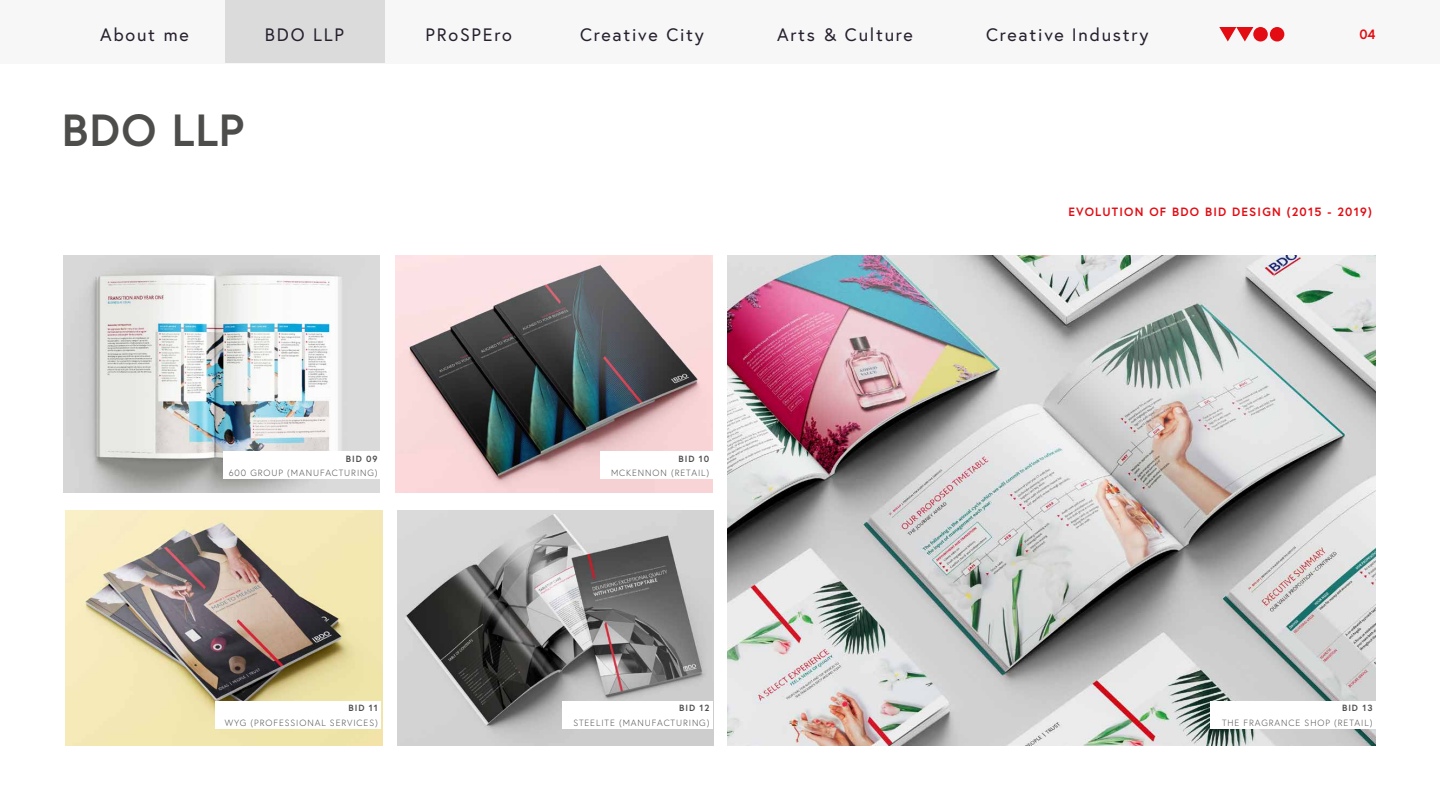
<style>
.page{position:relative;width:1440px;height:810px;background:#fff}
.page>*{position:absolute;margin:0;border:0;box-sizing:border-box;transform-origin:0 0}
.t1{font:700 45px "Europa";letter-spacing:.025em;color:#4d4d4c}
.t2{font:18px "Europa";letter-spacing:.1em;color:#271f2e}
.t3{font:700 13.5px "Europa";color:#e30c13}
.t4{font:700 12px "Europa";letter-spacing:.1em;color:#e30c13}
.t5{font:300 9px "Europa";letter-spacing:.1em;color:#4d4d4c}
.t6{font:700 9px "Europa";letter-spacing:.1em;color:#4d4d4c}
</style>
<div class="page">
<div style="left:0;top:0;width:1440px;height:64px;background:#f7f7f7"></div>
<svg style="left:1219px;top:27px;width:34px;height:15px"></svg>
<div style="left:1253px;top:27px;width:15px;height:15px;background:#e30c13;border-radius:50%"></div>
<div style="left:1270px;top:27px;width:14px;height:15px;background:#e30c13;border-radius:50%"></div>
<img style="left:63px;top:255px;width:317px;height:237px">
<img style="left:396px;top:255px;width:316px;height:237px">
<img style="left:397px;top:511px;width:317px;height:234px">
<img style="left:66px;top:511px;width:316px;height:234px">
<div style="left:223px;top:452px;width:158px;height:27px;background:#fff"></div>
<div style="left:600px;top:452px;width:112px;height:27px;background:#fff"></div>
<div style="left:562px;top:701px;width:150px;height:28px;background:#fff"></div>
<div style="left:215px;top:701px;width:166px;height:28px;background:#fff"></div>
<img style="left:728px;top:255px;width:647px;height:490px">
<div style="left:1210px;top:701px;width:166px;height:28px;background:#fff"></div>
<div style="left:225px;top:0;width:160px;height:63px;background:#dbdbdb"></div>
<h2 class="t2" style="left:100px;top:23px;width:90px">About me</h2>
<h2 class="t2" style="left:425px;top:23px;width:88px">PRoSPEro</h2>
<h2 class="t2" style="left:580px;top:23px;width:125px">Creative City</h2>
<h2 class="t2" style="left:777px;top:23px;width:137px">Arts &amp; Culture</h2>
<h2 class="t2" style="left:986px;top:23px;width:164px">Creative Industry</h2>
<h3 class="t3" style="left:1359px;top:25px;width:18px">04</h3>
<h2 class="t2" style="left:265px;top:23px;width:80px">BDO LLP</h2>
<h1 class="t1" style="left:62px;top:100px;width:184px">BDO LLP</h1>
<p class="t6" style="left:346px;top:452px;width:33px">BID 09</p>
<p class="t5" style="left:229px;top:467px;width:150px">600 GROUP (MANUFACTURING)</p>
<p class="t6" style="left:349px;top:702px;width:31px">BID 11</p>
<p class="t5" style="left:225px;top:717px;width:155px">WYG (PROFESSIONAL SERVICES)</p>
<p class="t6" style="left:679px;top:452px;width:32px">BID 10</p>
<p class="t5" style="left:611px;top:467px;width:100px">MCKENNON (RETAIL)</p>
<p class="t6" style="left:679px;top:702px;width:32px">BID 12</p>
<p class="t5" style="left:573px;top:717px;width:138px">STEELITE (MANUFACTURING)</p>
<h3 class="t4" style="left:1068px;top:204px;width:305px">EVOLUTION OF BDO BID DESIGN (2015 - 2019)</h3>
<p class="t6" style="left:1342px;top:702px;width:32px">BID 13</p>
<p class="t5" style="left:1222px;top:717px;width:152px">THE FRAGRANCE SHOP (RETAIL)</p>
<p class="t6" style="left:1339px;top:702px;width:34px">BID 04</p>
<p class="t5" style="left:1317px;top:717px;width:56px">SPAM DICA</p>
</div>
